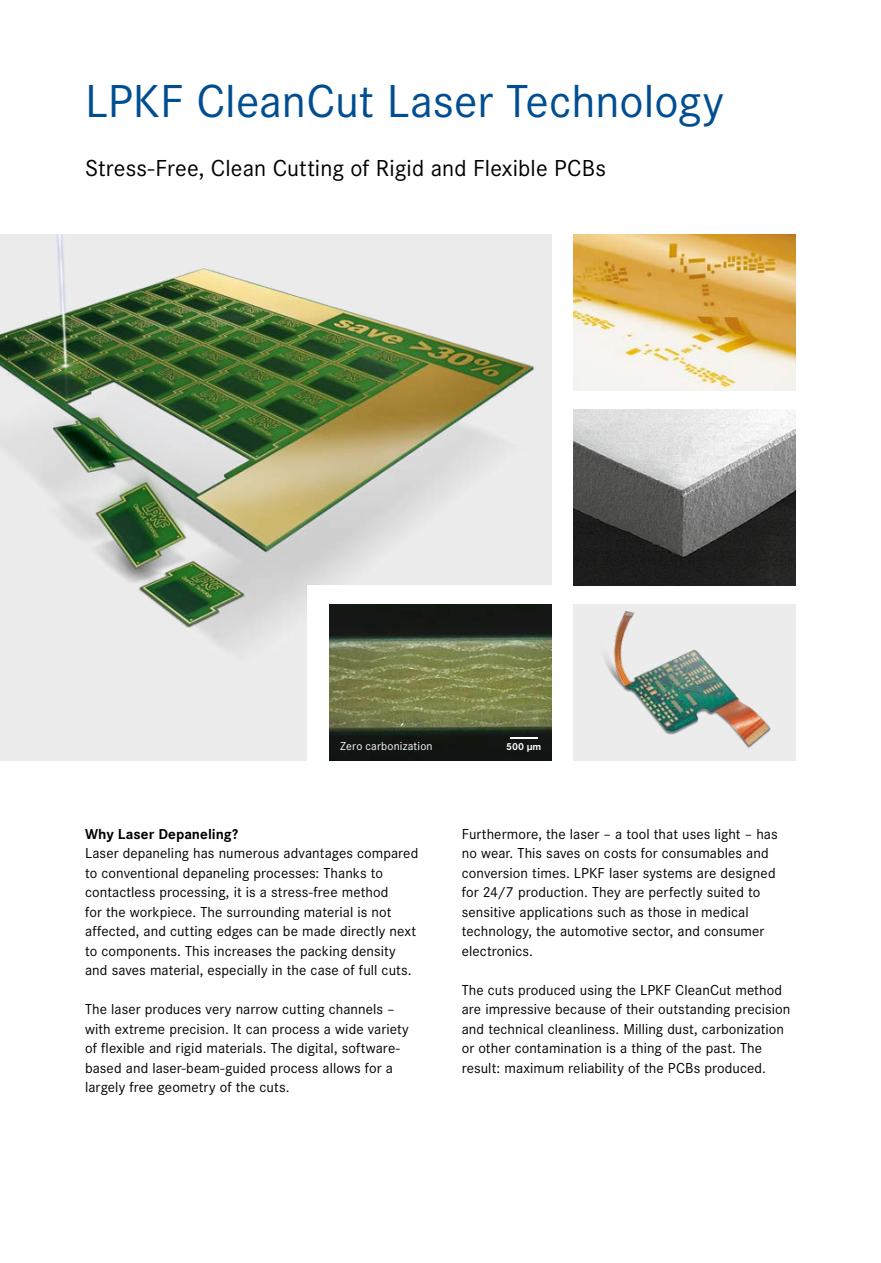
<style>
.page{position:relative;width:881px;height:1263px;background:#fff}
.page>*{position:absolute;margin:0;border:0;box-sizing:border-box;transform-origin:0 0}
.t1{font:48px "Corporate S";color:#004e91}
.t2{font:24px "Corporate S";letter-spacing:.005em;color:#000}
.t3{font:15px/19.5px "Corporate S";letter-spacing:.005em;color:#000}
.t4{font:700 15px "Corporate S";letter-spacing:.005em;color:#000}
.t5{font:12px "Corporate S";letter-spacing:.015em;color:#fff}
.t6{font:700 10.5px "Corporate S";color:#fff}
</style>
<div class="page">
<div style="left:0;top:234px;width:551px;height:526px;background:#ececed"></div>
<img style="left:0;top:234px;width:534px;height:477px">
<div style="left:308px;top:585px;width:265px;height:195px;background:#fff"></div>
<img style="left:573px;top:410px;width:222px;height:175px">
<div style="left:573px;top:604px;width:222px;height:156px;background:#ececed"></div>
<img style="left:604px;top:611px;width:167px;height:137px">
<img style="left:573px;top:234px;width:222px;height:156px">
<img style="left:329px;top:604px;width:222px;height:156px">
<hr style="left:510px;top:737px;width:27px;height:2px;background:#fff">
<h1 class="t1" style="left:85px;top:70px;width:640px">LPKF CleanCut Laser Technology</h1>
<h2 class="t2" style="left:85px;top:152px;width:522px">Stress-Free, Clean Cutting of Rigid and Flexible PCBs</h2>
<p class="t5" style="left:340px;top:738px;width:94px">Zero carbonization</p>
<p class="t6" style="left:506px;top:739px;width:37px">500 µm</p>
<p class="t4" style="left:85px;top:823px;width:154px">Why Laser Depaneling?</p>
<p class="t3" style="left:85px;top:843px;width:334px">Laser depaneling has numerous advantages compared to conventional depaneling processes: Thanks to contactless processing, it is a stress-free method<br>for the workpiece. The surrounding material is not affected, and cutting edges can be made directly next to components. This increases the packing density and saves material, especially in the case of full cuts.</p>
<p class="t3" style="left:85px;top:999px;width:325px">The laser produces very narrow cutting channels – with extreme precision. It can process a wide variety of flexible and rigid materials. The digital, software&shy;based and laser-beam-guided process allows for a largely free geometry of the cuts.</p>
<p class="t3" style="left:461px;top:823px;width:317px">Furthermore, the laser – a tool that uses light – has no wear. This saves on costs for consumables and conversion times. LPKF laser systems are designed for 24/7 production. They are perfectly suited to sensitive applications such as those in medical technology, the automotive sector, and consumer electronics.</p>
<p class="t3" style="left:461px;top:979px;width:330px">The cuts produced using the LPKF CleanCut method are impressive because of their outstanding precision and technical cleanliness. Milling dust, carbonization or other contamination is a thing of the past. The result: maximum reliability of the PCBs produced.</p>
</div>
